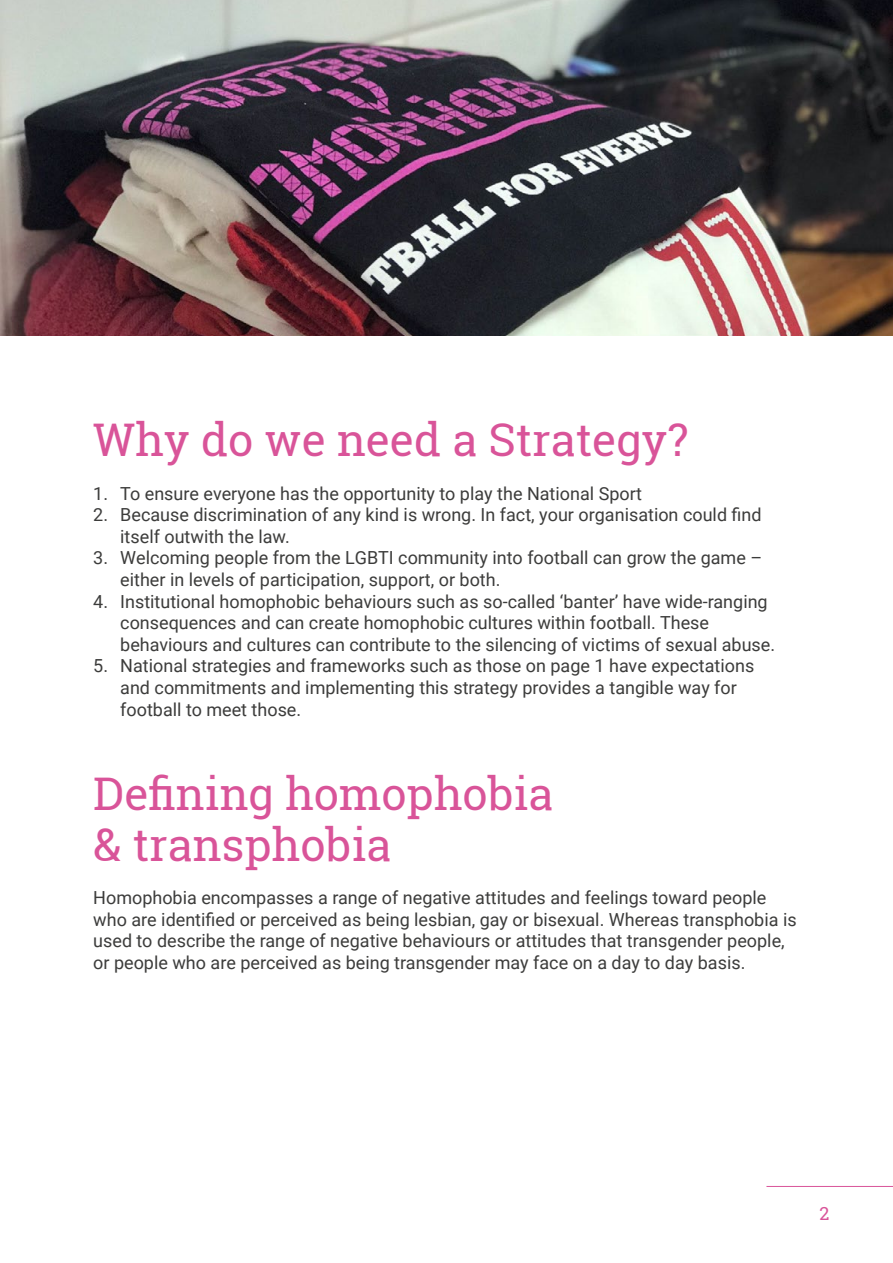
<style>
.page{position:relative;width:893px;height:1263px;background:#fff}
.page>*{position:absolute;margin:0;border:0;box-sizing:border-box;transform-origin:0 0}
.t1{font:45px/51px "Roboto Slab";color:#d95499}
.t2{font:18px/21.6px "Roboto";color:#3c3c3b}
.t3{font:18px "Roboto Slab";color:#d95499}
</style>
<div class="page">
<hr style="left:766px;top:1186px;width:127px;height:1px;background:#d95499">
<img style="left:0;top:0;width:893px;height:336px">
<h1 class="t1" style="left:93px;top:414px;width:596px">Why do we need a Strategy?</h1>
<p class="t2" style="left:93px;top:482px;width:550px">1. To ensure everyone has the opportunity to play the National Sport</p>
<p class="t2" style="left:120px;top:503px;width:643px;text-indent:-27px">2. Because discrimination of any kind is wrong. In fact, your organisation could find itself outwith the law.</p>
<p class="t2" style="left:120px;top:547px;width:643px;text-indent:-27px">3. Welcoming people from the LGBTI community into football can grow the game – either in levels of participation, support, or both.</p>
<p class="t2" style="left:120px;top:590px;width:656px;text-indent:-27px">4. Institutional homophobic behaviours such as so-called ‘banter’ have wide-ranging consequences and can create homophobic cultures within football. These behaviours and cultures can contribute to the silencing of victims of sexual abuse.</p>
<p class="t2" style="left:120px;top:655px;width:635px;text-indent:-27px">5. National strategies and frameworks such as those on page 1 have expectations and commitments and implementing this strategy provides a tangible way for football to meet those.</p>
<h1 class="t1" style="left:93px;top:767px;width:462px">Defining homophobia &amp; transphobia</h1>
<p class="t2" style="left:93px;top:886px;width:705px">Homophobia encompasses a range of negative attitudes and feelings toward people who are identified or perceived as being lesbian, gay or bisexual. Whereas transphobia is used to describe the range of negative behaviours or attitudes that transgender people, or people who are perceived as being transgender may face on a day to day basis.</p>
<p class="t3" style="left:819px;top:1201px;width:11px">2</p>
</div>
